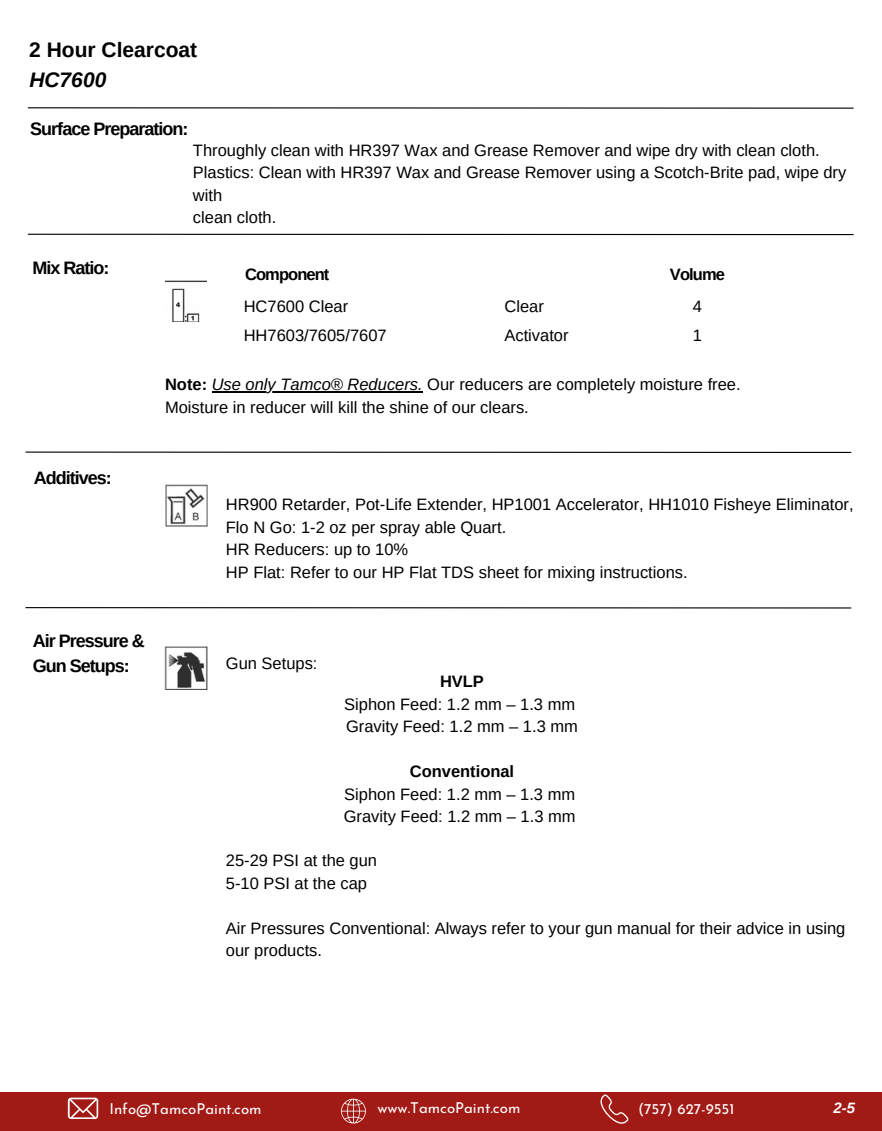
<style>
.page{position:relative;width:882px;height:1131px;background:#fff}
.page>*{position:absolute;margin:0;border:0;box-sizing:border-box;transform-origin:0 0}
.t1{font:700 21px "Arimo";color:#000}
.t2{font:italic 700 21px "Arimo";color:#000}
.t3{font:700 18px/24.8px "Arimo";letter-spacing:-.055em;color:#000}
.t4{font:16.5px/22.5px "Arimo";color:#000}
.t5{font:700 16.5px "Arimo";color:#000}
.t6{font:700 16.5px "Arimo";letter-spacing:-.055em;color:#000}
.t7{font:15px "Josefin Sans";color:#fff}
.t8{font:italic 700 15px "Arimo";color:#fff}
.s1{font-weight:700}
.s2{font-style:italic}
</style>
<div class="page">
<hr style="left:28px;top:107px;width:826px;height:2px;background:#000">
<div style="left:0;top:1092px;width:882px;height:39px;background:#a21a15"></div>
<svg style="left:68px;top:1097px;width:30px;height:22px"></svg>
<svg style="left:341px;top:1098px;width:25px;height:25px"></svg>
<svg style="left:600px;top:1094px;width:29px;height:29px"></svg>
<hr style="left:28px;top:234px;width:826px;height:1px;background:#000">
<hr style="left:26px;top:607px;width:825px;height:1px;background:#000">
<img style="left:164px;top:646px;width:44px;height:43px">
<hr style="left:26px;top:451px;width:825px;height:2px;background:#000">
<img style="left:165px;top:280px;width:42px;height:41px">
<hr style="left:212px;top:391px;width:211px;height:1px;background:#000">
<img style="left:165px;top:484px;width:43px;height:43px">
<p class="t1" style="left:29px;top:38px;width:169px">2 Hour Clearcoat</p>
<p class="t2" style="left:29px;top:68px;width:79px">HC7600</p>
<p class="t3" style="left:30px;top:117px;width:160px">Surface Preparation:</p>
<p class="t3" style="left:33px;top:255px;width:79px">Mix Ratio:</p>
<p class="t4" style="left:193px;top:139px;width:655px">Throughly clean with HR397 Wax and Grease Remover and wipe dry with clean cloth.<br>Plastics: Clean with HR397 Wax and Grease Remover using a Scotch-Brite pad, wipe dry with<br>clean cloth.</p>
<p class="t6" style="left:245px;top:265px;width:86px">Component</p>
<p class="t5" style="left:670px;top:265px;width:57px">Volume</p>
<p class="t4" style="left:244px;top:292px;width:145px;line-height:28.8px">HC7600 Clear<br>HH7603/7605/7607</p>
<p class="t4" style="left:504px;top:292px;width:66px;line-height:28.8px">Clear<br>Activator</p>
<p class="t4" style="left:693px;top:292px;width:11px;line-height:28.8px">4<br>1</p>
<p class="t4" style="left:165px;top:373px;width:577px"><span class="s1">Note:</span> <span class="s2">Use only Tamco® Reducers.</span> Our reducers are completely moisture free.<br>Moisture in reducer will kill the shine of our clears.</p>
<p class="t3" style="left:34px;top:465px;width:80px">Additives:</p>
<p class="t3" style="left:33px;top:628px;width:114px">Air Pressure &amp;<br>Gun Setups:</p>
<p class="t4" style="left:226px;top:493px;width:629px">HR900 Retarder, Pot-Life Extender, HP1001 Accelerator, HH1010 Fisheye Eliminator, Flo N Go: 1-2 oz per spray able Quart.<br>HR Reducers: up to 10%<br>HP Flat: Refer to our HP Flat TDS sheet for mixing instructions.</p>
<p class="t4" style="left:226px;top:652px;width:93px">Gun Setups:</p>
<p class="t5" style="left:440px;top:672px;width:45px">HVLP</p>
<p class="t4" style="left:344px;top:692px;width:235px">Siphon Feed: 1.2 mm – 1.3 mm<br>Gravity Feed: 1.2 mm – 1.3 mm</p>
<p class="t5" style="left:410px;top:762px;width:106px">Conventional</p>
<p class="t4" style="left:344px;top:782px;width:233px">Siphon Feed: 1.2 mm – 1.3 mm<br>Gravity Feed: 1.2 mm – 1.3 mm</p>
<p class="t4" style="left:226px;top:849px;width:153px">25-29 PSI at the gun<br>5-10 PSI at the cap</p>
<p class="t4" style="left:226px;top:916px;width:621px">Air Pressures Conventional: Always refer to your gun manual for their advice in using our products.</p>
<p class="t7" style="left:109px;top:1102px;width:154px">Info@TamcoPaint.com</p>
<p class="t7" style="left:377px;top:1101px;width:144px">www.TamcoPaint.com</p>
<p class="t7" style="left:638px;top:1102px;width:98px">(757) 627-9551</p>
<p class="t8" style="left:833px;top:1099px;width:23px">2-5</p>
</div>
